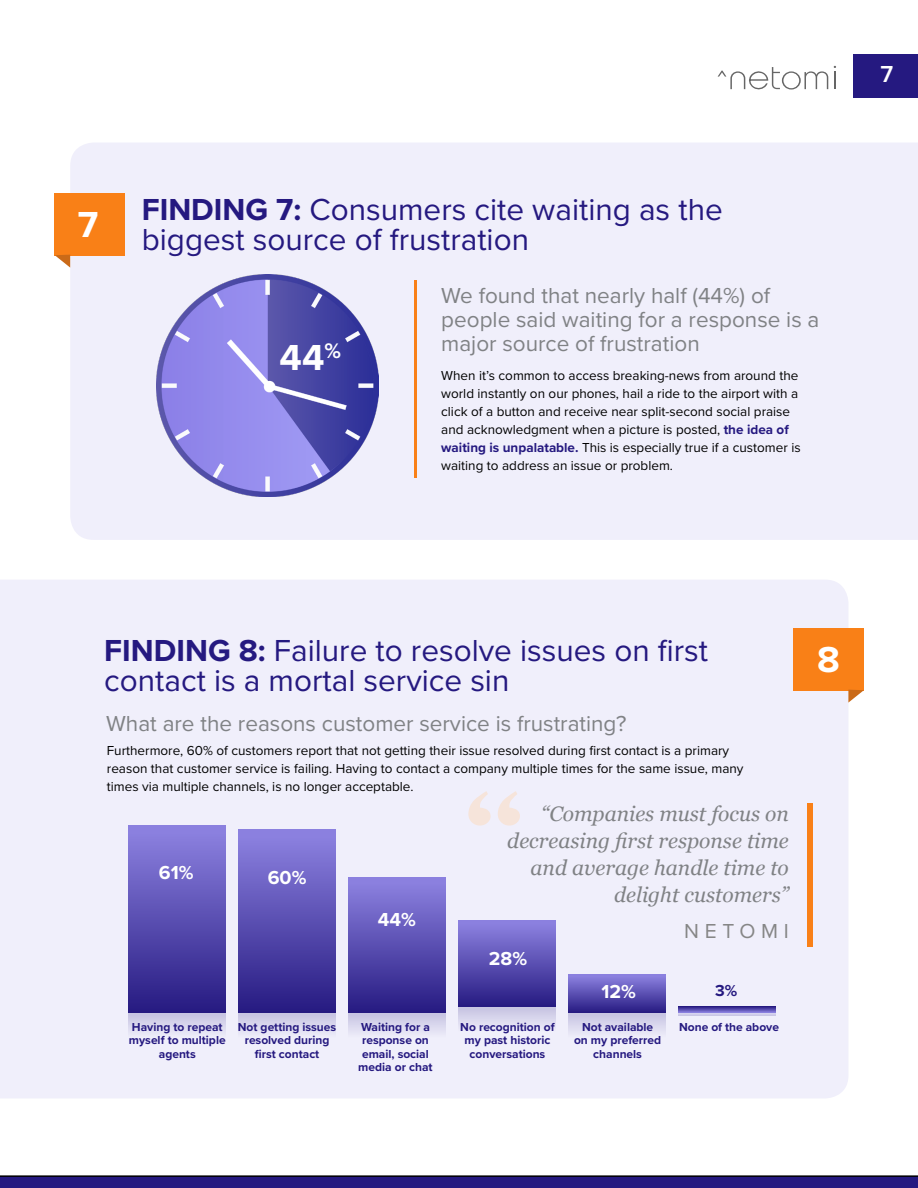
<style>
.page{position:relative;width:918px;height:1188px;background:#fff}
.page>*{position:absolute;margin:0;border:0;box-sizing:border-box;transform-origin:0 0}
.t1{font:700 37.5px "Proxima Nova";color:#fff}
.t2{font:31.5px/30px "Proxima Nova";color:#251980}
.t3{font:600 24px "Proxima Nova";color:#fff}
.t4{font:22.5px/24px "Proxima Nova";color:#808285}
.t5{font:italic 21px/27px "Georgia";color:#808285;text-align:right}
.t6{font:21px "Proxima Nova";letter-spacing:.27em;color:#868686}
.t7{font:700 19.5px "Proxima Nova";color:#fff}
.t8{font:700 16.5px "Proxima Nova";color:#251980}
.t9{font:13.5px/18px "Proxima Nova";color:#000}
.t10{font:700 12px/13.5px "Proxima Nova";color:#251980;text-align:center}
.s1{font-weight:700}
.s2{font-weight:700;color:#251980}
</style>
<div class="page">
<div style="left:853px;top:54px;width:65px;height:44px;background:#251980"></div>
<svg style="left:834px;top:66px;width:2px;height:23px"></svg>
<svg style="left:718px;top:67px;width:110px;height:23px"></svg>
<svg style="left:0;top:1175px;width:918px;height:13px"></svg>
<div style="left:0;top:580px;width:848px;height:518px;background:#f0effb"></div>
<div style="left:70px;top:143px;width:848px;height:397px;background:#f0effb"></div>
<div style="left:55px;top:193px;width:70px;height:62px;background:#f98017"></div>
<svg style="left:55px;top:255px;width:15px;height:13px"></svg>
<div style="left:793px;top:628px;width:71px;height:62px;background:#f98017"></div>
<svg style="left:848px;top:690px;width:16px;height:13px"></svg>
<hr style="left:414px;top:280px;width:3px;height:198px;background:#f98017">
<img style="left:156px;top:274px;width:223px;height:223px">
<div style="left:239px;top:829px;width:96px;height:183px;background:linear-gradient(to bottom,#8f84e3,#271b81)"></div>
<svg style="left:239px;top:1012px;width:96px;height:176px"></svg>
<div style="left:349px;top:877px;width:96px;height:135px;background:linear-gradient(to bottom,#8f84e3,#271b82)"></div>
<svg style="left:349px;top:1012px;width:96px;height:176px"></svg>
<div style="left:459px;top:920px;width:96px;height:86px;background:linear-gradient(to bottom,#8f84e3,#291d83)"></div>
<svg style="left:459px;top:1006px;width:96px;height:182px"></svg>
<div style="left:569px;top:974px;width:96px;height:38px;background:linear-gradient(to bottom,#9086e4,#2c2087)"></div>
<svg style="left:569px;top:1012px;width:96px;height:86px"></svg>
<svg style="left:679px;top:1006px;width:96px;height:6px"></svg>
<svg style="left:679px;top:1012px;width:96px;height:3px"></svg>
<svg style="left:129px;top:1012px;width:96px;height:176px"></svg>
<div style="left:129px;top:825px;width:96px;height:187px;background:linear-gradient(to bottom,#8f84e3,#261a81)"></div>
<svg style="left:468px;top:791px;width:52px;height:35px"></svg>
<div style="left:807px;top:803px;width:6px;height:144px;background:#f98017"></div>
<h1 class="t1" style="left:78px;top:196px;width:22px">7</h1>
<h2 class="t2" style="left:142px;top:193px;width:583px"><span class="s1">FINDING 7:</span> Consumers cite waiting as the biggest source of frustration</h2>
<h1 class="t1" style="left:280px;top:330px;width:63px">44<sup>%</sup></h1>
<h3 class="t4" style="left:441px;top:283px;width:380px">We found that nearly half (44%) of people said waiting for a response is a major source of frustration</h3>
<p class="t9" style="left:441px;top:366px;width:361px">When it’s common to access breaking-news from around the world instantly on our phones, hail a ride to the airport with a click of a button and receive near split-second social praise and acknowledgment when a picture is posted, <span class="s2">the idea of waiting is unpalatable.</span> This is especially true if a customer is waiting to address an issue or problem.</p>
<h3 class="t3" style="left:880px;top:56px;width:14px">7</h3>
<h2 class="t2" style="left:104px;top:634px;width:605px"><span class="s1">FINDING 8:</span> Failure to resolve issues on first contact is a mortal service sin</h2>
<h1 class="t1" style="left:817px;top:631px;width:24px">8</h1>
<h3 class="t4" style="left:106px;top:710px;width:522px">What are the reasons customer service is frustrating?</h3>
<p class="t9" style="left:107px;top:741px;width:638px">Furthermore, 60% of customers report that not getting their issue resolved during first contact is a primary reason that customer service is failing. Having to contact a company multiple times for the same issue, many times via multiple channels, is no longer acceptable.</p>
<h3 class="t7" style="left:159px;top:858px;width:36px">61%</h3>
<h3 class="t7" style="left:268px;top:863px;width:40px">60%</h3>
<h3 class="t7" style="left:378px;top:905px;width:40px">44%</h3>
<h3 class="t5" style="left:507px;top:800px;width:283px">“Companies must focus on decreasing first response time and average handle time to delight customers”</h3>
<h3 class="t6" style="left:684px;top:916px;width:106px">NETOMI</h3>
<h3 class="t7" style="left:489px;top:943px;width:40px">28%</h3>
<p class="t8" style="left:715px;top:979px;width:24px">3%</p>
<h3 class="t7" style="left:602px;top:977px;width:36px">12%</h3>
<p class="t10" style="left:129px;top:1020px;width:98px">Having to repeat myself to multiple agents</p>
<p class="t10" style="left:238px;top:1020px;width:100px">Not getting issues resolved during first contact</p>
<p class="t10" style="left:358px;top:1020px;width:76px">Waiting for a response on email, social media or chat</p>
<p class="t10" style="left:460px;top:1020px;width:96px">No recognition of my past historic conversations</p>
<p class="t10" style="left:574px;top:1020px;width:89px">Not available on my preferred channels</p>
<p class="t10" style="left:679px;top:1020px;width:101px">None of the above</p>
</div>
